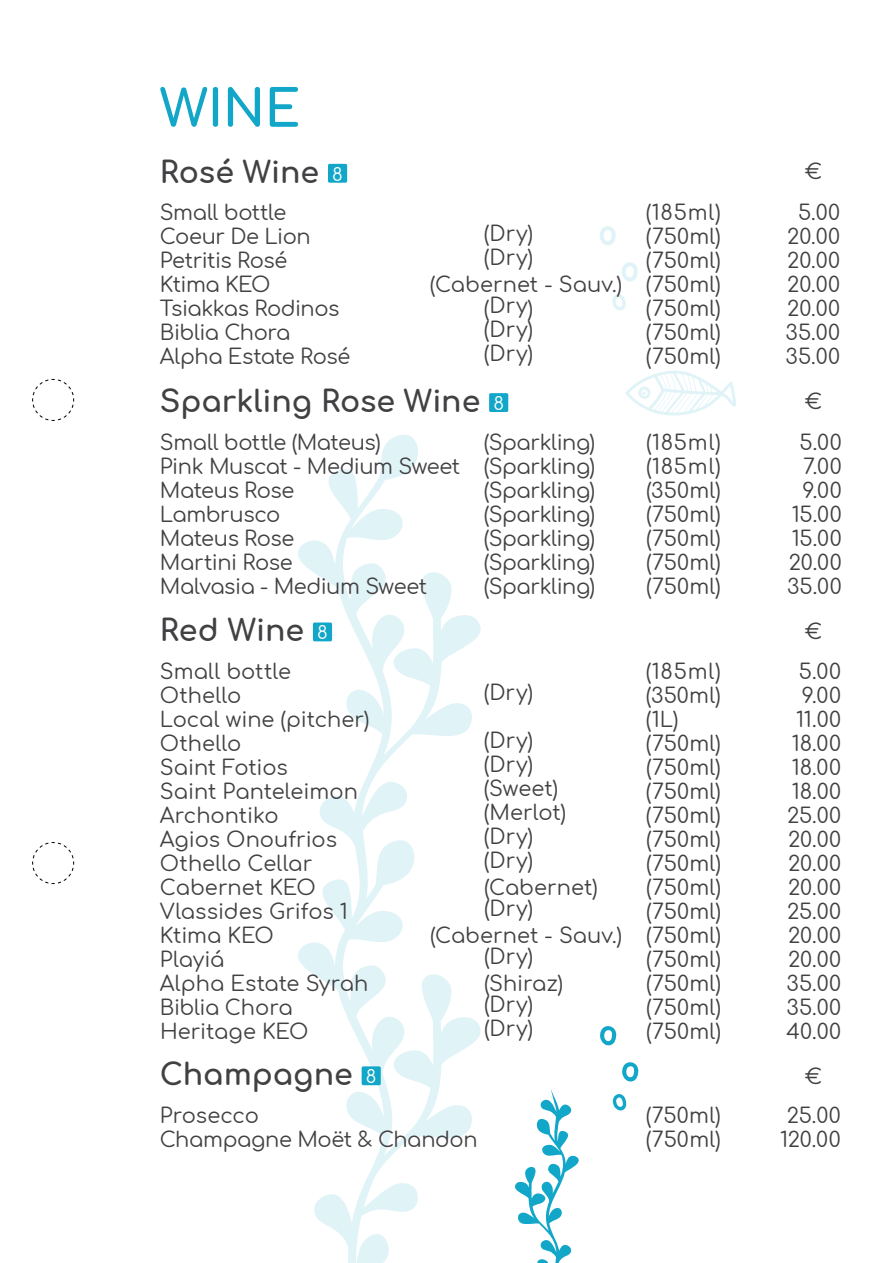
<style>
.page{position:relative;width:893px;height:1263px;background:#fff}
.page>*{position:absolute;margin:0;border:0;box-sizing:border-box;transform-origin:0 0}
.t1{font:700 51px "Comfortaa";color:#12a6c8}
.t2{font:700 30px "Comfortaa";color:#414042}
.t3{font:21px/24px "Comfortaa";letter-spacing:-.005em;color:#414042;text-align:center}
.t4{font:21px/24px "Comfortaa";letter-spacing:.025em;color:#414042;text-align:right}
.t5{font:21px "Comfortaa";letter-spacing:-.025em;color:#414042}
.t6{font:21px "Comfortaa";letter-spacing:-.03em;color:#414042}
.s1{font-weight:400;font-size:18px;color:#fff}
</style>
<div class="page">
<svg style="left:32px;top:379px;width:42px;height:42px"></svg>
<svg style="left:32px;top:842px;width:42px;height:42px"></svg>
<svg style="left:625px;top:370px;width:111px;height:46px"></svg>
<svg style="left:612px;top:294px;width:14px;height:17px"></svg>
<svg style="left:599px;top:226px;width:17px;height:20px"></svg>
<svg style="left:621px;top:262px;width:17px;height:20px"></svg>
<svg style="left:298px;top:435px;width:183px;height:828px"></svg>
<div style="left:328px;top:164px;width:19px;height:19px;background:#12a6c8"></div>
<div style="left:489px;top:393px;width:19px;height:19px;background:#12a6c8;border:3px solid #12a6c8"></div>
<div style="left:313px;top:622px;width:19px;height:19px;background:#12a6c8"></div>
<div style="left:362px;top:1066px;width:19px;height:19px;background:#12a6c8;border:3px solid #12a6c8"></div>
<svg style="left:515px;top:1089px;width:64px;height:174px"></svg>
<svg style="left:612px;top:1094px;width:15px;height:17px"></svg>
<svg style="left:600px;top:1026px;width:16px;height:20px"></svg>
<svg style="left:622px;top:1062px;width:16px;height:20px"></svg>
<h1 class="t1" style="left:160px;top:61px;width:142px">WINE</h1>
<h2 class="t2" style="left:160px;top:144px;width:185px">Rosé Wine <span class="s1">8</span></h2>
<p class="t3" style="left:160px;top:198px;width:128px">Small bottle</p>
<p class="t3" style="left:646px;top:198px;width:76px">(185ml)</p>
<p class="t3" style="left:160px;top:222px;width:152px">Coeur De Lion</p>
<p class="t3" style="left:484px;top:219px;width:51px">(Dry)</p>
<p class="t3" style="left:646px;top:222px;width:77px">(750ml)</p>
<p class="t5" style="left:160px;top:242px;width:129px">Petritis Rosé</p>
<p class="t3" style="left:484px;top:243px;width:51px">(Dry)</p>
<p class="t3" style="left:646px;top:246px;width:77px">(750ml)</p>
<p class="t6" style="left:160px;top:266px;width:112px">Ktima KEO</p>
<p class="t3" style="left:430px;top:270px;width:293px">(Cabernet - Sauv.) (750ml)</p>
<p class="t5" style="left:160px;top:290px;width:181px">Tsiakkas Rodinos</p>
<p class="t3" style="left:484px;top:291px;width:51px">(Dry)</p>
<p class="t3" style="left:646px;top:294px;width:77px">(750ml)</p>
<p class="t5" style="left:160px;top:314px;width:132px">Biblia Chora</p>
<p class="t3" style="left:484px;top:315px;width:51px">(Dry)</p>
<p class="t3" style="left:646px;top:318px;width:77px">(750ml)</p>
<p class="t3" style="left:160px;top:342px;width:192px">Alpha Estate Rosé</p>
<p class="t3" style="left:484px;top:339px;width:51px">(Dry)</p>
<p class="t3" style="left:646px;top:342px;width:77px">(750ml)</p>
<h2 class="t2" style="left:160px;top:373px;width:346px">Sparkling Rose Wine <span class="s1">8</span></h2>
<p class="t3" style="left:160px;top:427px;width:222px">Small bottle (Mateus)</p>
<p class="t3" style="left:484px;top:427px;width:113px">(Sparkling)</p>
<p class="t3" style="left:646px;top:427px;width:76px">(185ml)</p>
<p class="t3" style="left:160px;top:451px;width:437px">Pink Muscat - Medium Sweet (Sparkling)</p>
<p class="t3" style="left:646px;top:451px;width:76px">(185ml)</p>
<p class="t3" style="left:160px;top:475px;width:136px">Mateus Rose</p>
<p class="t3" style="left:484px;top:475px;width:113px">(Sparkling)</p>
<p class="t3" style="left:646px;top:475px;width:77px">(350ml)</p>
<p class="t3" style="left:160px;top:499px;width:122px">Lambrusco</p>
<p class="t3" style="left:484px;top:499px;width:113px">(Sparkling)</p>
<p class="t3" style="left:646px;top:499px;width:77px">(750ml)</p>
<p class="t3" style="left:160px;top:523px;width:136px">Mateus Rose</p>
<p class="t3" style="left:484px;top:523px;width:113px">(Sparkling)</p>
<p class="t3" style="left:646px;top:523px;width:77px">(750ml)</p>
<p class="t3" style="left:160px;top:547px;width:134px">Martini Rose</p>
<p class="t3" style="left:484px;top:547px;width:113px">(Sparkling)</p>
<p class="t3" style="left:646px;top:547px;width:77px">(750ml)</p>
<p class="t3" style="left:160px;top:571px;width:269px">Malvasia - Medium Sweet</p>
<p class="t3" style="left:484px;top:571px;width:113px">(Sparkling)</p>
<p class="t3" style="left:646px;top:571px;width:77px">(750ml)</p>
<h2 class="t2" style="left:160px;top:603px;width:169px">Red Wine <span class="s1">8</span></h2>
<p class="t3" style="left:160px;top:656px;width:133px">Small bottle</p>
<p class="t3" style="left:646px;top:656px;width:76px">(185ml)</p>
<p class="t3" style="left:160px;top:680px;width:83px">Othello</p>
<p class="t3" style="left:484px;top:677px;width:51px">(Dry)</p>
<p class="t3" style="left:646px;top:680px;width:77px">(350ml)</p>
<p class="t3" style="left:160px;top:704px;width:211px">Local wine (pitcher)</p>
<p class="t3" style="left:646px;top:704px;width:34px">(1L)</p>
<p class="t3" style="left:160px;top:728px;width:83px">Othello</p>
<p class="t3" style="left:484px;top:725px;width:51px">(Dry)</p>
<p class="t3" style="left:646px;top:728px;width:77px">(750ml)</p>
<p class="t3" style="left:160px;top:752px;width:129px">Saint Fotios</p>
<p class="t3" style="left:484px;top:749px;width:51px">(Dry)</p>
<p class="t3" style="left:646px;top:752px;width:77px">(750ml)</p>
<p class="t3" style="left:160px;top:776px;width:199px">Saint Panteleimon</p>
<p class="t3" style="left:484px;top:773px;width:76px">(Sweet)</p>
<p class="t3" style="left:646px;top:776px;width:77px">(750ml)</p>
<p class="t3" style="left:160px;top:800px;width:120px">Archontiko</p>
<p class="t3" style="left:484px;top:797px;width:84px">(Merlot)</p>
<p class="t3" style="left:646px;top:800px;width:77px">(750ml)</p>
<p class="t3" style="left:160px;top:824px;width:179px">Agios Onoufrios</p>
<p class="t3" style="left:484px;top:821px;width:51px">(Dry)</p>
<p class="t3" style="left:646px;top:824px;width:77px">(750ml)</p>
<p class="t3" style="left:160px;top:848px;width:154px">Othello Cellar</p>
<p class="t3" style="left:484px;top:845px;width:51px">(Dry)</p>
<p class="t3" style="left:646px;top:848px;width:77px">(750ml)</p>
<p class="t3" style="left:160px;top:872px;width:157px">Cabernet KEO</p>
<p class="t3" style="left:484px;top:872px;width:115px">(Cabernet)</p>
<p class="t3" style="left:646px;top:872px;width:77px">(750ml)</p>
<p class="t3" style="left:160px;top:896px;width:189px">Vlassides Grifos 1</p>
<p class="t3" style="left:484px;top:893px;width:51px">(Dry)</p>
<p class="t3" style="left:646px;top:896px;width:77px">(750ml)</p>
<p class="t3" style="left:160px;top:920px;width:115px">Ktima KEO</p>
<p class="t3" style="left:430px;top:920px;width:293px">(Cabernet - Sauv.) (750ml)</p>
<p class="t3" style="left:160px;top:944px;width:66px">Playiá</p>
<p class="t3" style="left:484px;top:941px;width:51px">(Dry)</p>
<p class="t3" style="left:646px;top:944px;width:77px">(750ml)</p>
<p class="t3" style="left:160px;top:968px;width:210px">Alpha Estate Syrah</p>
<p class="t3" style="left:484px;top:968px;width:81px">(Shiraz)</p>
<p class="t3" style="left:646px;top:968px;width:77px">(750ml)</p>
<p class="t3" style="left:160px;top:992px;width:134px">Biblia Chora</p>
<p class="t3" style="left:484px;top:989px;width:51px">(Dry)</p>
<p class="t3" style="left:646px;top:992px;width:77px">(750ml)</p>
<p class="t3" style="left:160px;top:1016px;width:150px">Heritage KEO</p>
<p class="t3" style="left:484px;top:1013px;width:51px">(Dry)</p>
<p class="t3" style="left:646px;top:1016px;width:77px">(750ml)</p>
<h2 class="t2" style="left:160px;top:1047px;width:218px">Champagne <span class="s1">8</span></h2>
<p class="t3" style="left:160px;top:1100px;width:101px">Prosecco</p>
<p class="t3" style="left:646px;top:1100px;width:77px">(750ml)</p>
<p class="t3" style="left:160px;top:1124px;width:319px">Champagne Moët &amp; Chandon</p>
<p class="t3" style="left:646px;top:1124px;width:77px">(750ml)</p>
<p class="t3" style="left:805px;top:157px;width:19px">€</p>
<p class="t4" style="left:786px;top:198px;width:56px;text-align:center">5.00<br>20.00<br>20.00<br>20.00<br>20.00<br>35.00<br>35.00</p>
<p class="t3" style="left:805px;top:387px;width:19px">€</p>
<p class="t4" style="left:787px;top:427px;width:56px">5.00<br>7.00<br>9.00<br>15.00<br>15.00<br>20.00<br>35.00</p>
<p class="t3" style="left:805px;top:617px;width:19px">€</p>
<p class="t4" style="left:786px;top:656px;width:56px">5.00<br>9.00<br>11.00<br>18.00<br>18.00<br>18.00<br>25.00<br>20.00<br>20.00<br>20.00<br>25.00<br>20.00<br>20.00<br>35.00<br>35.00<br>40.00</p>
<p class="t3" style="left:805px;top:1061px;width:19px">€</p>
<p class="t3" style="left:780px;top:1100px;width:62px">25.00<br>120.00</p>
</div>
